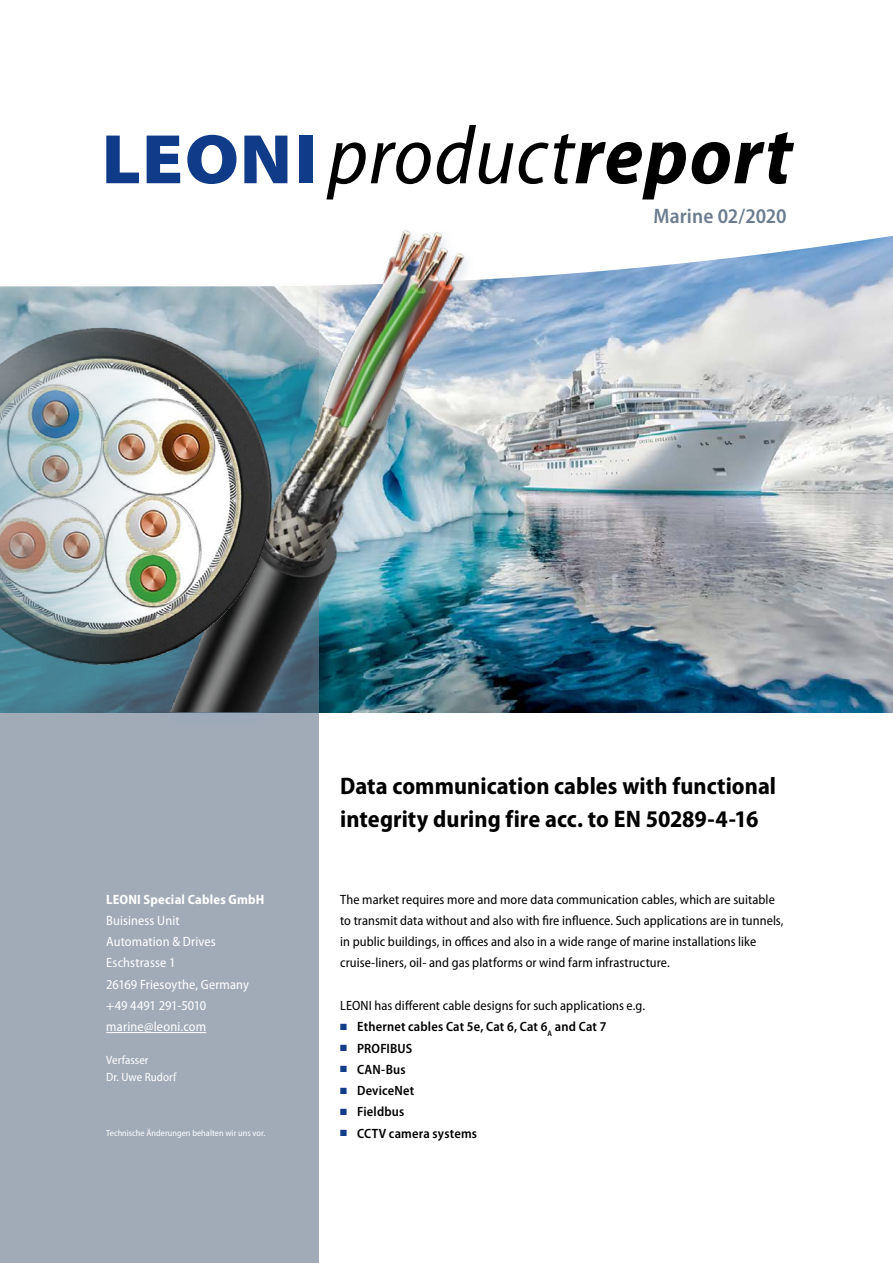
<style>
.page{position:relative;width:893px;height:1263px;background:#fff}
.page>*{position:absolute;margin:0;border:0;box-sizing:border-box;transform-origin:0 0}
.t1{font:italic semi-condensed 82.65px "Myriad Pro";letter-spacing:.01em;color:#000}
.t2{font:700 semi-condensed 24px/33px "Myriad Pro";letter-spacing:.005em;color:#000}
.t3{font:600 semi-condensed 21px "Myriad Pro";color:#6c7d90}
.t4{font:semi-condensed 13.5px/21.3px "Myriad Pro";letter-spacing:.005em;color:#000}
.t5{font:semi-condensed 13.5px/21.3px "Myriad Pro";letter-spacing:.01em;color:#fff}
.t6{font:600 semi-condensed 13.5px "Myriad Pro";letter-spacing:.015em;color:#000}
.t7{font:700 semi-condensed 13.5px "Myriad Pro";letter-spacing:.015em;color:#fff}
.t8{font:semi-condensed 12px/16.5px "Myriad Pro";letter-spacing:.005em;color:#fff}
.t9{font:semi-condensed 9px "Myriad Pro";letter-spacing:.005em;color:#fff}
.s1{font-weight:700}
.s2{color:#133d89}
</style>
<div class="page">
<img style="left:503px;top:286px;width:390px;height:426px">
<svg style="left:106px;top:134px;width:787px;height:152px"></svg>
<div style="left:0;top:284px;width:319px;height:979px;background:#a1abb8"></div>
<hr style="left:106px;top:1032px;width:100px;height:1px;background:#fff">
<svg style="left:106px;top:136px;width:33px;height:47px"></svg>
<svg style="left:147px;top:136px;width:33px;height:47px"></svg>
<svg style="left:187px;top:135px;width:49px;height:49px"></svg>
<svg style="left:244px;top:136px;width:43px;height:47px"></svg>
<div style="left:299px;top:136px;width:13px;height:47px;background:#0f3b89"></div>
<div style="left:162px;top:226px;width:314px;height:503px;background:#8fa7c1;opacity:.35"></div>
<img style="left:126px;top:202px;width:377px;height:510px">
<img style="left:0;top:319px;width:282px;height:357px">
<h1 class="t1" style="left:328px;top:105px;width:465px">product<span class="s1">report</span></h1>
<h3 class="t3" style="left:654px;top:203px;width:135px">Marine 02/2020</h3>
<p class="t7" style="left:106px;top:890px;width:160px">LEONI Special Cables GmbH</p>
<p class="t5" style="left:106px;top:909px;width:144px">Buisiness Unit<br>Automation &amp; Drives<br>Eschstrasse 1<br>26169 Friesoythe, Germany +49 4491 291-5010 marine@leoni.com</p>
<p class="t8" style="left:106px;top:1052px;width:72px">Verfasser<br>Dr. Uwe Rudorf</p>
<p class="t9" style="left:106px;top:1127px;width:160px">Technische Änderungen behalten wir uns vor.</p>
<h2 class="t2" style="left:340px;top:769px;width:437px">Data communication cables with functional integrity during fire acc. to EN 50289-4-16</h2>
<p class="t4" style="left:340px;top:888px;width:445px">The market requires more and more data communication cables, which are suitable to transmit data without and also with fire influence. Such applications are in tunnels, in public buildings, in offices and also in a wide range of marine installations like cruise-liners, oil- and gas platforms or wind farm infrastructure.</p>
<p class="t4" style="left:340px;top:995px;width:306px">LEONI has different cable designs for such applications e.g.</p>
<p class="t6" style="left:340px;top:1018px;width:268px"><span class="s2">■</span> Ethernet cables Cat 5e, Cat 6, Cat 6<sub>A</sub> and Cat 7</p>
<p class="t6" style="left:340px;top:1039px;width:74px"><span class="s2">■</span> PROFIBUS</p>
<p class="t6" style="left:340px;top:1061px;width:67px"><span class="s2">■</span> CAN-Bus</p>
<p class="t6" style="left:340px;top:1082px;width:76px"><span class="s2">■</span> DeviceNet</p>
<p class="t6" style="left:340px;top:1103px;width:66px"><span class="s2">■</span> Fieldbus</p>
<p class="t6" style="left:340px;top:1124px;width:138px"><span class="s2">■</span> CCTV camera systems</p>
</div>
